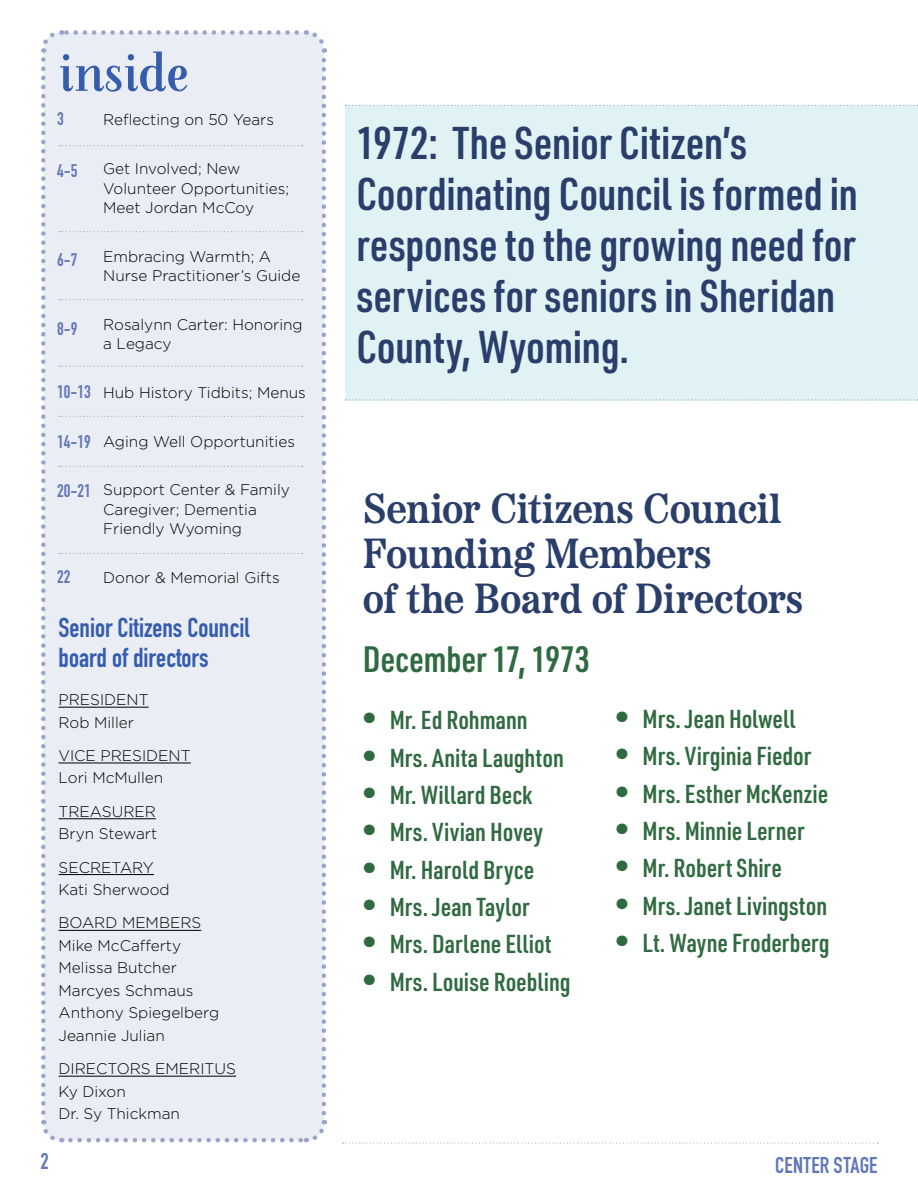
<style>
.page{position:relative;width:918px;height:1188px;background:#fff}
.page>*{position:absolute;margin:0;border:0;box-sizing:border-box;transform-origin:0 0}
.t1{font:52.5px "Farewell Angelina Sample";color:#355cad}
.t2{font:600 45px/51px "URWDIN Cond";letter-spacing:-.005em;color:#2a3e6b}
.t3{font:600 42px/45px "Etna";letter-spacing:-.01em;color:#2a3e6b}
.t4{font:600 36px "URWDIN Cond";letter-spacing:-.005em;color:#306a40}
.t5{font:27px/30px "DIN Engschrift Std";color:#355cad}
.t6{font:600 25.5px "URWDIN Cond";color:#306a40}
.t7{font:22.5px "DIN Engschrift Std";letter-spacing:.01em;color:#6178b7}
.t8{font:18px "DIN Engschrift Std";color:#6178b7}
.t9{font:300 15.3px/22.5px "Gotham";color:#000}
.s1{font-size:31.5px}
</style>
<div class="page">
<div style="left:345px;top:105px;width:573px;height:295px;background:#e0f2f3"></div>
<div style="left:41px;top:30px;width:286px;height:1113px;background:#eaedf4"></div>
<svg style="left:342px;top:1142px;width:536px;height:2px"></svg>
<svg style="left:346px;top:399px;width:572px;height:1px"></svg>
<svg style="left:346px;top:105px;width:572px;height:1px"></svg>
<h1 class="t1" style="left:58px;top:49px;width:131px">inside</h1>
<p class="t8" style="left:57px;top:109px;width:8px">3</p>
<p class="t8" style="left:57px;top:160px;width:22px">4-5</p>
<p class="t8" style="left:57px;top:249px;width:22px">6-7</p>
<p class="t8" style="left:57px;top:319px;width:22px">8-9</p>
<p class="t8" style="left:57px;top:382px;width:35px">10-13</p>
<p class="t8" style="left:57px;top:431px;width:35px">14-19</p>
<p class="t8" style="left:57px;top:481px;width:35px">20-21</p>
<p class="t8" style="left:57px;top:566px;width:15px">22</p>
<p class="t9" style="left:103px;top:109px;width:172px">Reflecting on 50 Years</p>
<p class="t9" style="left:103px;top:159px;width:188px;line-height:19.5px">Get Involved; New<br>Volunteer Opportunities;<br>Meet Jordan McCoy</p>
<p class="t9" style="left:103px;top:246px;width:199px;line-height:19.5px">Embracing Warmth; A<br>Nurse Practitioner’s Guide</p>
<p class="t9" style="left:103px;top:314px;width:201px;line-height:19.5px">Rosalynn Carter: Honoring a Legacy</p>
<p class="t9" style="left:103px;top:381px;width:204px">Hub History Tidbits; Menus</p>
<p class="t9" style="left:103px;top:430px;width:193px">Aging Well Opportunities</p>
<p class="t9" style="left:103px;top:480px;width:188px;line-height:19.5px">Support Center &amp; Family<br>Caregiver; Dementia<br>Friendly Wyoming</p>
<p class="t9" style="left:103px;top:566px;width:178px">Donor &amp; Memorial Gifts</p>
<h3 class="t5" style="left:59px;top:612px;width:192px">Senior Citizens Council board of directors</h3>
<p class="t9" style="left:59px;top:688px;width:92px">PRESIDENT<br>Rob Miller</p>
<p class="t9" style="left:59px;top:744px;width:134px">VICE PRESIDENT<br>Lori McMullen</p>
<p class="t9" style="left:59px;top:800px;width:100px">TREASURER<br>Bryn Stewart</p>
<p class="t9" style="left:59px;top:856px;width:113px">SECRETARY<br>Kati Sherwood</p>
<p class="t9" style="left:59px;top:911px;width:162px">BOARD MEMBERS<br>Mike McCafferty<br>Melissa Butcher<br>Marcyes Schmaus<br>Anthony Spiegelberg<br>Jeannie Julian</p>
<p class="t9" style="left:59px;top:1057px;width:179px">DIRECTORS EMERITUS<br>Ky Dixon<br>Dr. Sy Thickman</p>
<h2 class="t2" style="left:356px;top:116px;width:503px">1972: The Senior Citizen’s<br>Coordinating Council is formed in response to the growing need for services for seniors in Sheridan<br>County, Wyoming.</h2>
<h3 class="t3" style="left:363px;top:483px;width:442px">Senior Citizens Council<br>Founding Members<br>of the Board of Directors</h3>
<h3 class="t4" style="left:363px;top:635px;width:229px">December 17, 1973</h3>
<h3 class="t6" style="left:363px;top:703px;width:166px"><span class="s1">•</span> Mr. Ed Rohmann</h3>
<h3 class="t6" style="left:363px;top:740px;width:202px"><span class="s1">•</span> Mrs. Anita Laughton</h3>
<h3 class="t6" style="left:363px;top:778px;width:171px"><span class="s1">•</span> Mr. Willard Beck</h3>
<h3 class="t6" style="left:363px;top:815px;width:182px"><span class="s1">•</span> Mrs. Vivian Hovey</h3>
<h3 class="t6" style="left:363px;top:852px;width:173px"><span class="s1">•</span> Mr. Harold Bryce</h3>
<h3 class="t6" style="left:363px;top:890px;width:168px"><span class="s1">•</span> Mrs. Jean Taylor</h3>
<h3 class="t6" style="left:363px;top:927px;width:190px"><span class="s1">•</span> Mrs. Darlene Elliot</h3>
<h3 class="t6" style="left:363px;top:964px;width:209px"><span class="s1">•</span> Mrs. Louise Roebling</h3>
<h3 class="t6" style="left:616px;top:702px;width:181px"><span class="s1">•</span> Mrs. Jean Holwell</h3>
<h3 class="t6" style="left:616px;top:739px;width:197px"><span class="s1">•</span> Mrs. Virginia Fiedor</h3>
<h3 class="t6" style="left:616px;top:776px;width:214px"><span class="s1">•</span> Mrs. Esther McKenzie</h3>
<h3 class="t6" style="left:616px;top:814px;width:191px"><span class="s1">•</span> Mrs. Minnie Lerner</h3>
<h3 class="t6" style="left:616px;top:851px;width:168px"><span class="s1">•</span> Mr. Robert Shire</h3>
<h3 class="t6" style="left:616px;top:888px;width:213px"><span class="s1">•</span> Mrs. Janet Livingston</h3>
<h3 class="t6" style="left:616px;top:926px;width:216px"><span class="s1">•</span> Lt. Wayne Froderberg</h3>
<h3 class="t7" style="left:40px;top:1148px;width:10px">2</h3>
<h3 class="t7" style="left:775px;top:1151px;width:104px">CENTER STAGE</h3>
</div>
